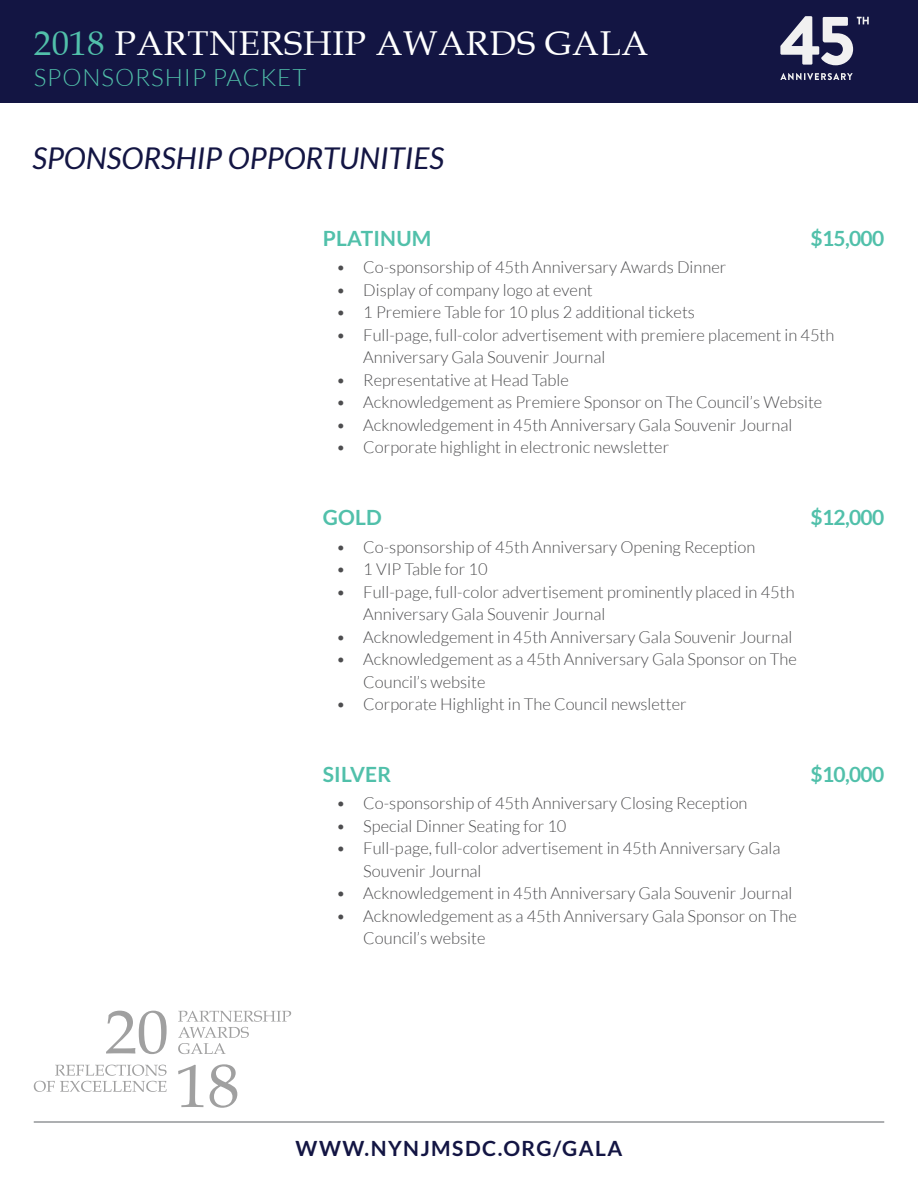
<style>
.page{position:relative;width:918px;height:1188px;background:#fff}
.page>*{position:absolute;margin:0;border:0;box-sizing:border-box;transform-origin:0 0}
.t1{font:34.5px "Book Antiqua";letter-spacing:.02em;color:#fff}
.t2{font:italic 30px "Lato";color:#131543}
.t3{font:300 24px "Lato";letter-spacing:.04em;color:#51c0aa}
.t4{font:700 21px "Lato";letter-spacing:.01em;color:#51c0aa}
.t5{font:700 21px "Lato";letter-spacing:.07em;color:#131543}
.t6{font:300 16.5px/22.5px "Lato";color:#4d4d4f}
.s1{color:#51c0aa}
</style>
<div class="page">
<div style="left:0;top:0;width:918px;height:102px;background:#131543"></div>
<svg style="left:106px;top:1011px;width:61px;height:43px"></svg>
<svg style="left:178px;top:1011px;width:113px;height:43px"></svg>
<svg style="left:34px;top:1065px;width:133px;height:27px"></svg>
<svg style="left:178px;top:1065px;width:25px;height:42px"></svg>
<svg style="left:210px;top:1064px;width:27px;height:44px"></svg>
<hr style="left:34px;top:1121px;width:850px;height:2px;background:#939598">
<svg style="left:780px;top:73px;width:73px;height:7px"></svg>
<svg style="left:780px;top:16px;width:89px;height:49px"></svg>
<h1 class="t1" style="left:34px;top:22px;width:616px"><span class="s1">2018</span> PARTNERSHIP AWARDS GALA</h1>
<h3 class="t3" style="left:34px;top:64px;width:274px">SPONSORSHIP PACKET</h3>
<h2 class="t2" style="left:32px;top:141px;width:413px">SPONSORSHIP OPPORTUNITIES</h2>
<p class="t4" style="left:323px;top:226px;width:110px">PLATINUM</p>
<p class="t4" style="left:811px;top:226px;width:75px">$15,000</p>
<p class="t6" style="left:336px;top:256px;width:392px">• Co-sponsorship of 45th Anniversary Awards Dinner</p>
<p class="t6" style="left:336px;top:279px;width:258px">• Display of company logo at event</p>
<p class="t6" style="left:336px;top:301px;width:360px">• 1 Premiere Table for 10 plus 2 additional tickets</p>
<p class="t6" style="left:363px;top:324px;width:473px;text-indent:-27px">• Full-page, full-color advertisement with premiere placement in 45th<br>Anniversary Gala Souvenir Journal</p>
<p class="t6" style="left:336px;top:369px;width:234px">• Representative at Head Table</p>
<p class="t6" style="left:336px;top:391px;width:488px">• Acknowledgement as Premiere Sponsor on The Council’s Website</p>
<p class="t6" style="left:336px;top:414px;width:458px">• Acknowledgement in 45th Anniversary Gala Souvenir Journal</p>
<p class="t6" style="left:336px;top:436px;width:334px">• Corporate highlight in electronic newsletter</p>
<p class="t4" style="left:323px;top:505px;width:61px">GOLD</p>
<p class="t4" style="left:811px;top:505px;width:75px">$12,000</p>
<p class="t6" style="left:336px;top:535px;width:421px">• Co-sponsorship of 45th Anniversary Opening Reception</p>
<p class="t6" style="left:336px;top:558px;width:153px">• 1 VIP Table for 10</p>
<p class="t6" style="left:363px;top:580px;width:433px;text-indent:-27px">• Full-page, full-color advertisement prominently placed in 45th<br>Anniversary Gala Souvenir Journal</p>
<p class="t6" style="left:336px;top:625px;width:458px">• Acknowledgement in 45th Anniversary Gala Souvenir Journal</p>
<p class="t6" style="left:363px;top:648px;width:435px;text-indent:-27px">• Acknowledgement as a 45th Anniversary Gala Sponsor on The<br>Council’s website</p>
<p class="t6" style="left:336px;top:693px;width:352px">• Corporate Highlight in The Council newsletter</p>
<p class="t4" style="left:323px;top:762px;width:70px">SILVER</p>
<p class="t4" style="left:811px;top:762px;width:75px">$10,000</p>
<p class="t6" style="left:336px;top:792px;width:413px">• Co-sponsorship of 45th Anniversary Closing Reception</p>
<p class="t6" style="left:336px;top:815px;width:232px">• Special Dinner Seating for 10</p>
<p class="t6" style="left:363px;top:837px;width:419px;text-indent:-27px">• Full-page, full-color advertisement in 45th Anniversary Gala<br>Souvenir Journal</p>
<p class="t6" style="left:336px;top:882px;width:458px">• Acknowledgement in 45th Anniversary Gala Souvenir Journal</p>
<p class="t6" style="left:363px;top:905px;width:435px;text-indent:-27px">• Acknowledgement as a 45th Anniversary Gala Sponsor on The<br>Council’s website</p>
<p class="t5" style="left:296px;top:1136px;width:328px">WWW.NYNJMSDC.ORG/GALA</p>
</div>
